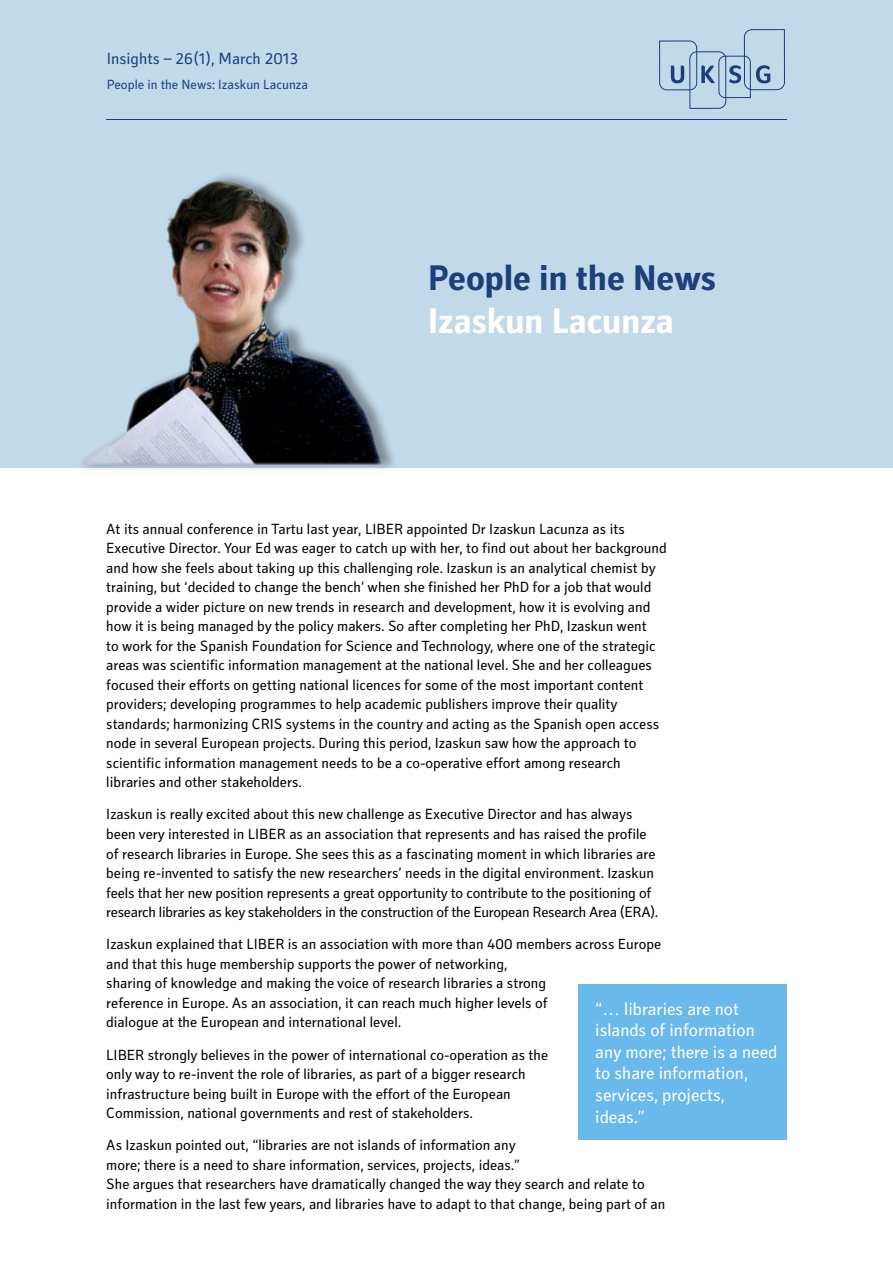
<style>
.page{position:relative;width:893px;height:1263px;background:#fff}
.page>*{position:absolute;margin:0;border:0;box-sizing:border-box;transform-origin:0 0}
.t1{font:700 36px "Secca Std";color:#1d3f7a}
.t2{font:700 36px "Secca Std";color:#fff}
.t3{font:18px/21.6px "Secca Std";color:#fff}
.t4{font:16.5px "Secca Std";color:#1d3f7a}
.t5{font:15px/19.5px "Secca Std";color:#000}
.t6{font:13.5px "Secca Std";color:#1d3f7a}
</style>
<div class="page">
<div style="left:0;top:0;width:893px;height:468px;background:#c2d9e9"></div>
<hr style="left:106px;top:119px;width:681px;height:1px;background:#1d3f7a">
<svg style="left:659px;top:29px;width:126px;height:80px"></svg>
<div style="left:75px;top:171px;width:323px;height:302px;background:#000;opacity:.35"></div>
<img style="left:75px;top:180px;width:308px;height:285px">
<div style="left:578px;top:984px;width:209px;height:156px;background:#6ab9ec"></div>
<p class="t4" style="left:107px;top:49px;width:193px">Insights – 26(1), March 2013</p>
<p class="t6" style="left:107px;top:77px;width:203px">People in the News: Izaskun Lacunza</p>
<h1 class="t1" style="left:428px;top:258px;width:290px">People in the News</h1>
<h1 class="t2" style="left:428px;top:301px;width:247px">Izaskun Lacunza</h1>
<p class="t5" style="left:106px;top:519px;width:562px">At its annual conference in Tartu last year, LIBER appointed Dr Izaskun Lacunza as its Executive Director. Your Ed was eager to catch up with her, to find out about her background and how she feels about taking up this challenging role. Izaskun is an analytical chemist by training, but ‘decided to change the bench’ when she finished her PhD for a job that would provide a wider picture on new trends in research and development, how it is evolving and how it is being managed by the policy makers. So after completing her PhD, Izaskun went<br>to work for the Spanish Foundation for Science and Technology, where one of the strategic areas was scientific information management at the national level. She and her colleagues focused their efforts on getting national licences for some of the most important content providers; developing programmes to help academic publishers improve their quality standards; harmonizing CRIS systems in the country and acting as the Spanish open access node in several European projects. During this period, Izaskun saw how the approach to scientific information management needs to be a co-operative effort among research libraries and other stakeholders.</p>
<p class="t5" style="left:106px;top:805px;width:553px">Izaskun is really excited about this new challenge as Executive Director and has always been very interested in LIBER as an association that represents and has raised the profile of research libraries in Europe. She sees this as a fascinating moment in which libraries are being re-invented to satisfy the new researchers’ needs in the digital environment. Izaskun feels that her new position represents a great opportunity to contribute to the positioning of research libraries as key stakeholders in the construction of the European Research Area (ERA).</p>
<p class="t5" style="left:106px;top:935px;width:556px">Izaskun explained that LIBER is an association with more than 400 members across Europe and that this huge membership supports the power of networking,<br>sharing of knowledge and making the voice of research libraries a strong<br>reference in Europe. As an association, it can reach much higher levels of<br>dialogue at the European and international level.</p>
<p class="t5" style="left:106px;top:1045px;width:443px">LIBER strongly believes in the power of international co-operation as the only way to re-invent the role of libraries, as part of a bigger research infrastructure being built in Europe with the effort of the European Commission, national governments and rest of stakeholders.</p>
<p class="t5" style="left:106px;top:1136px;width:561px">As Izaskun pointed out, “libraries are not islands of information any<br>more; there is a need to share information, services, projects, ideas.”<br>She argues that researchers have dramatically changed the way they search and relate to information in the last few years, and libraries have to adapt to that change, being part of an</p>
<p class="t3" style="left:595px;top:998px;width:184px">“… libraries are not islands of information any more; there is a need to share information, services, projects, ideas.”</p>
</div>
